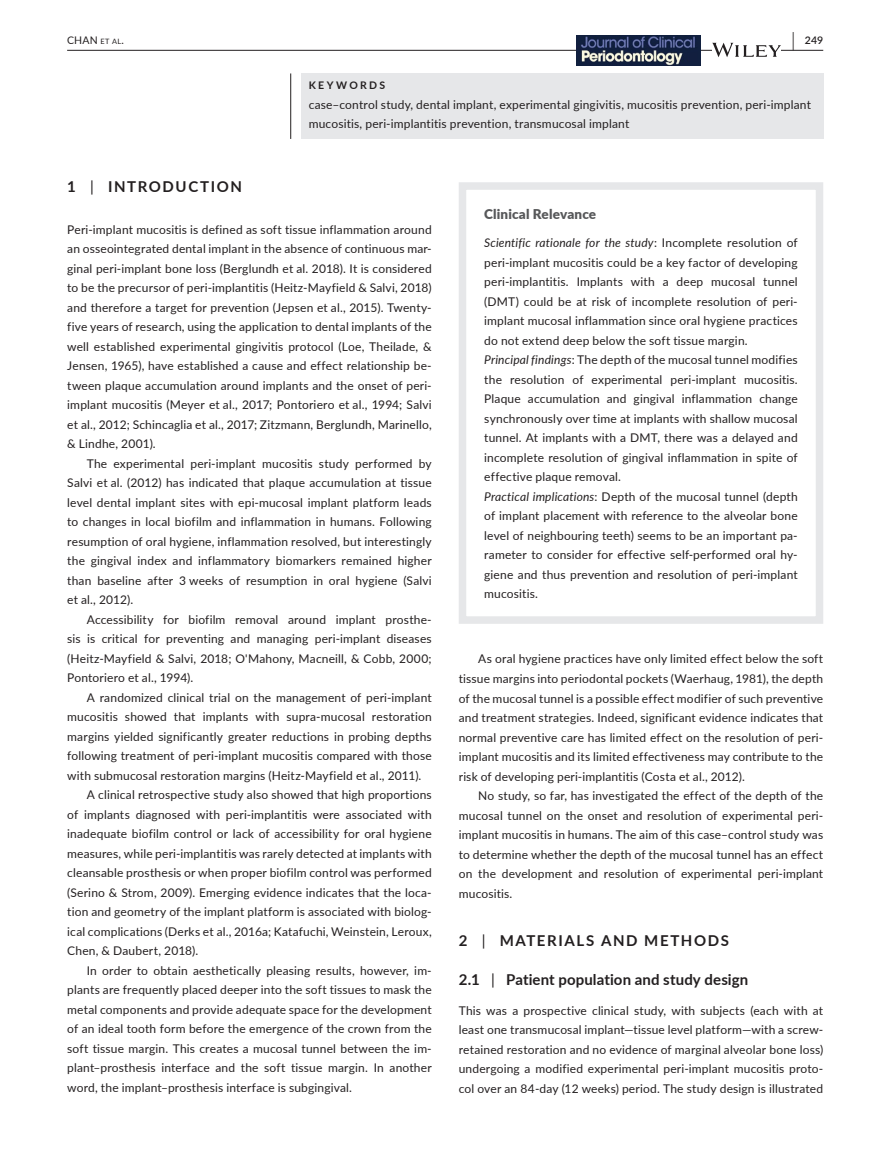
<style>
.page{position:relative;width:893px;height:1174px;background:#fff}
.page>*{position:absolute;margin:0;border:0;box-sizing:border-box;transform-origin:0 0}
.t1{font:600 19.5px "Lato";color:#231f20;scale:.48 1}
.t2{font:700 15px "Lato";letter-spacing:.005em;color:#231f20}
.t3{font:700 15px "Lato";letter-spacing:.11em;color:#231f20}
.t4{font:700 15px "Lato";letter-spacing:.105em;color:#231f20}
.t5{font:900 13.5px "Lato";letter-spacing:.01em;color:#57585a}
.t6{font:12px/19.5px "Lato";letter-spacing:.015em;color:#231f20;text-align:justify}
.t7{font:10.5px "Lato";color:#231f20}
.t8{font:700 10.5px "Lato";letter-spacing:.22em;color:#231f20}
.t9{font:600 10.5px "Lato";color:#231f20}
.s1{font-size:7.35px}
.s2{font-weight:400}
.s3{font-style:italic}
</style>
<div class="page">
<hr style="left:67px;top:50px;width:756px;height:1px;background:#231f20">
<img style="left:576px;top:35px;width:124px;height:30px">
<svg style="left:712px;top:43px;width:69px;height:14px"></svg>
<div style="left:301px;top:73px;width:522px;height:66px;background:#e6e7e9"></div>
<hr style="left:290px;top:73px;width:1px;height:66px;background:#231f20">
<div style="left:459px;top:182px;width:364px;height:442px;border:8px solid #e6e7e9"></div>
<h1 class="t1" style="left:792px;top:26px;width:7px">|</h1>
<p class="t7" style="left:67px;top:33px;width:58px">CHAN <span class="s1">et al</span>.</p>
<p class="t9" style="left:805px;top:33px;width:20px">249</p>
<p class="t8" style="left:309px;top:78px;width:78px">KEYWORDS</p>
<p class="t6" style="left:309px;top:94px;width:504px">case–control study, dental implant, experimental gingivitis, mucositis prevention, peri-implant mucositis, peri-implantitis prevention, transmucosal implant</p>
<p class="t4" style="left:67px;top:176px;width:176px">1 <span class="s2">|</span> INTRODUCTION</p>
<p class="t6" style="left:67px;top:219px;width:366px">Peri-implant mucositis is defined as soft tissue inflammation around an osseointegrated dental implant in the absence of continuous mar&shy;ginal peri-implant bone loss (Berglundh et al. 2018). It is considered to be the precursor of peri-implantitis (Heitz-Mayfield &amp; Salvi, 2018) and therefore a target for prevention (Jepsen et al., 2015). Twenty&shy;five years of research, using the application to dental implants of the well established experimental gingivitis protocol (Loe, Theilade, &amp; Jensen, 1965), have established a cause and effect relationship be&shy;tween plaque accumulation around implants and the onset of peri&shy;implant mucositis (Meyer et al., 2017; Pontoriero et al., 1994; Salvi et al., 2012; Schincaglia et al., 2017; Zitzmann, Berglundh, Marinello, &amp; Lindhe, 2001).</p>
<p class="t6" style="left:67px;top:453px;width:366px;text-indent:20px">The experimental peri-implant mucositis study performed by Salvi et al. (2012) has indicated that plaque accumulation at tissue level dental implant sites with epi-mucosal implant platform leads to changes in local biofilm and inflammation in humans. Following resumption of oral hygiene, inflammation resolved, but interestingly the gingival index and inflammatory biomarkers remained higher than baseline after 3 weeks of resumption in oral hygiene (Salvi et al., 2012).</p>
<p class="t6" style="left:67px;top:609px;width:366px;text-indent:20px">Accessibility for biofilm removal around implant prosthe&shy;sis is critical for preventing and managing peri-implant diseases (Heitz-Mayfield &amp; Salvi, 2018; O'Mahony, Macneill, &amp; Cobb, 2000; Pontoriero et al., 1994).</p>
<p class="t6" style="left:87px;top:687px;width:346px">A randomized clinical trial on the management of peri-implant</p>
<p class="t6" style="left:67px;top:706px;width:366px">mucositis showed that implants with supra-mucosal restoration</p>
<p class="t6" style="left:67px;top:726px;width:366px">margins yielded significantly greater reductions in probing depths</p>
<p class="t6" style="left:67px;top:745px;width:366px">following treatment of peri‐implant mucositis compared with those</p>
<p class="t6" style="left:67px;top:765px;width:356px">with submucosal restoration margins (Heitz-Mayfield et al., 2011).</p>
<p class="t6" style="left:87px;top:784px;width:346px">A clinical retrospective study also showed that high proportions</p>
<p class="t6" style="left:67px;top:804px;width:366px">of implants diagnosed with peri-implantitis were associated with</p>
<p class="t6" style="left:67px;top:823px;width:366px">inadequate biofilm control or lack of accessibility for oral hygiene</p>
<p class="t6" style="left:67px;top:843px;width:366px">measures, while peri-implantitis was rarely detected at implants with</p>
<p class="t6" style="left:67px;top:862px;width:366px">cleansable prosthesis or when proper biofilm control was performed</p>
<p class="t6" style="left:67px;top:882px;width:366px">(Serino &amp; Strom, 2009). Emerging evidence indicates that the loca-</p>
<p class="t6" style="left:67px;top:901px;width:366px">tion and geometry of the implant platform is associated with biolog-</p>
<p class="t6" style="left:67px;top:921px;width:366px">ical complications (Derks et al., 2016a; Katafuchi, Weinstein, Leroux,</p>
<p class="t6" style="left:67px;top:940px;width:133px">Chen, &amp; Daubert, 2018).</p>
<p class="t6" style="left:87px;top:960px;width:346px">In order to obtain aesthetically pleasing results, however, im-</p>
<p class="t6" style="left:67px;top:979px;width:366px">plants are frequently placed deeper into the soft tissues to mask the</p>
<p class="t6" style="left:67px;top:999px;width:366px">metal components and provide adequate space for the development</p>
<p class="t6" style="left:67px;top:1018px;width:366px">of an ideal tooth form before the emergence of the crown from the</p>
<p class="t6" style="left:67px;top:1038px;width:366px">soft tissue margin. This creates a mucosal tunnel between the im-</p>
<p class="t6" style="left:67px;top:1057px;width:366px">plant–prosthesis interface and the soft tissue margin. In another</p>
<p class="t6" style="left:67px;top:1077px;width:286px">word, the implant–prosthesis interface is subgingival.</p>
<p class="t5" style="left:484px;top:203px;width:113px">Clinical Relevance</p>
<p class="t6" style="left:484px;top:232px;width:315px;text-align:left"><span class="s3">Scientific rationale for the study</span>: Incomplete resolution of peri-implant mucositis could be a key factor of developing peri-implantitis. Implants with a deep mucosal tunnel (DMT) could be at risk of incomplete resolution of peri&shy;implant mucosal inflammation since oral hygiene practices do not extend deep below the soft tissue margin.<br><span class="s3">Principal findings</span>: The depth of the mucosal tunnel modifies the resolution of experimental peri-implant mucositis.<br>Plaque accumulation and gingival inflammation change synchronously over time at implants with shallow mucosal tunnel. At implants with a DMT, there was a delayed and incomplete resolution of gingival inflammation in spite of effective plaque removal.<br><span class="s3">Practical implications</span>: Depth of the mucosal tunnel (depth of implant placement with reference to the alveolar bone level of neighbouring teeth) seems to be an important pa&shy;rameter to consider for effective self-performed oral hy&shy;giene and thus prevention and resolution of peri-implant mucositis.</p>
<p class="t6" style="left:459px;top:649px;width:366px;text-indent:20px">As oral hygiene practices have only limited effect below the soft tissue margins into periodontal pockets (Waerhaug, 1981), the depth of the mucosal tunnel is a possible effect modifier of such preventive and treatment strategies. Indeed, significant evidence indicates that normal preventive care has limited effect on the resolution of peri&shy;implant mucositis and its limited effectiveness may contribute to the risk of developing peri-implantitis (Costa et al., 2012).</p>
<p class="t6" style="left:459px;top:785px;width:366px;text-indent:20px">No study, so far, has investigated the effect of the depth of the mucosal tunnel on the onset and resolution of experimental peri&shy;implant mucositis in humans. The aim of this case–control study was to determine whether the depth of the mucosal tunnel has an effect on the development and resolution of experimental peri-implant mucositis.</p>
<p class="t3" style="left:459px;top:929px;width:272px">2 <span class="s2">|</span> MATERIALS AND METHODS</p>
<p class="t2" style="left:459px;top:968px;width:291px">2.1 <span class="s2">|</span> Patient population and study design</p>
<p class="t6" style="left:459px;top:1000px;width:366px">This was a prospective clinical study, with subjects (each with at least one transmucosal implant—tissue level platform—with a screw&shy;retained restoration and no evidence of marginal alveolar bone loss) undergoing a modified experimental peri-implant mucositis proto&shy;col over an 84-day (12 weeks) period. The study design is illustrated</p>
</div>
